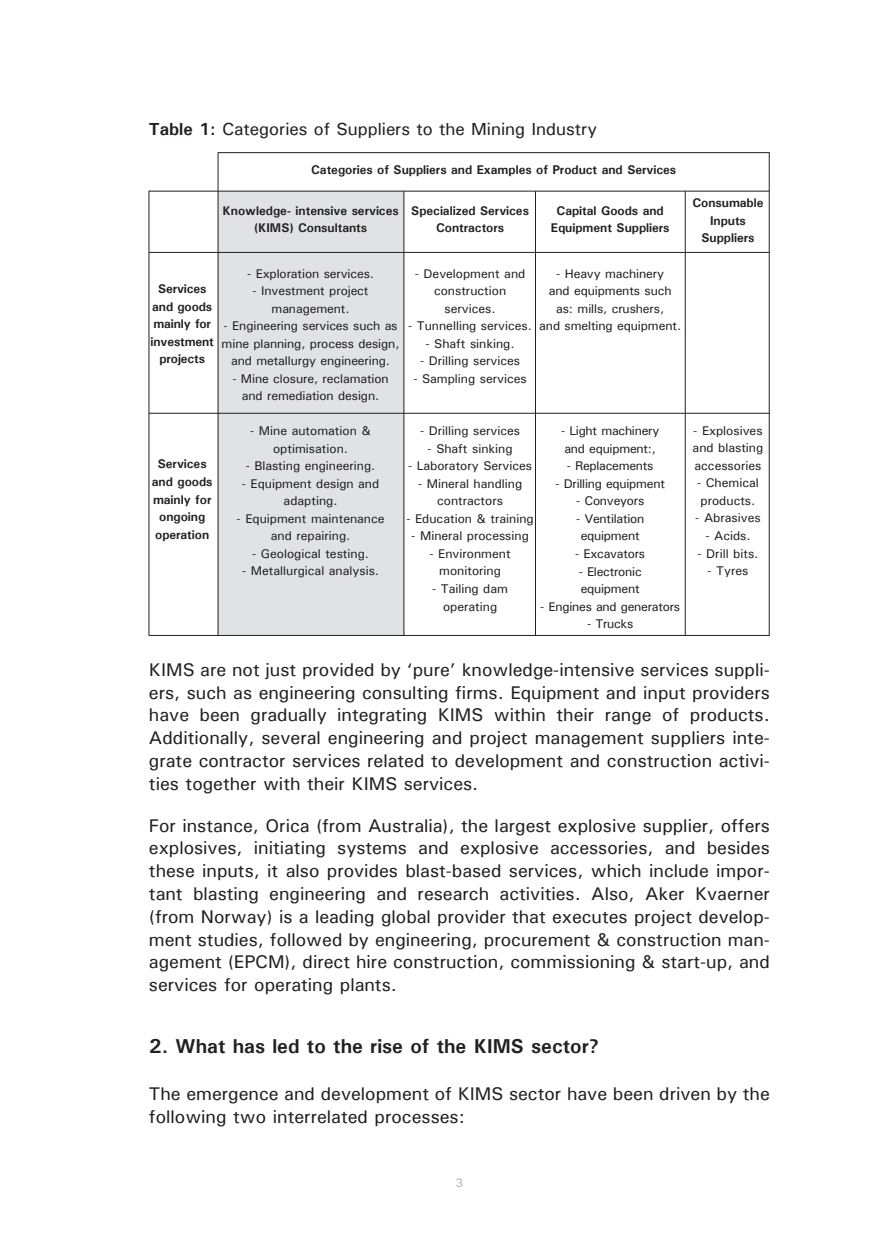
<style>
.page{position:relative;width:869px;height:1241px;background:#fff}
.page>*{position:absolute;margin:0;border:0;box-sizing:border-box;transform-origin:0 0}
.t1{font:700 20.12px "Univers";color:#231f20}
.t2{font:500 18.38px/22.8px "Univers";letter-spacing:-.005em;color:#231f20;text-align:justify}
.t3{font:500 17.5px "Univers";letter-spacing:-.005em;color:#231f20}
.t4{font:500 12.6px/17.5px "Univers";letter-spacing:-.005em;color:#231f20;text-align:center}
.t5{font:700 12.6px/17.5px "Univers";letter-spacing:-.005em;color:#231f20;text-align:center}
.t6{font:500 12.25px "Univers";color:#b2b3b7}
.s1{font-weight:700}
</style>
<div class="page">
<hr style="left:218px;top:152px;width:551px;height:1px;background:#231f20">
<hr style="left:768px;top:153px;width:1px;height:482px;background:#231f20">
<hr style="left:684px;top:191px;width:1px;height:444px;background:#231f20">
<div style="left:218px;top:191px;width:185px;height:444px;background:#e1e2e4"></div>
<hr style="left:149px;top:191px;width:619px;height:1px;background:#231f20">
<hr style="left:149px;top:252px;width:619px;height:1px;background:#231f20">
<hr style="left:149px;top:413px;width:619px;height:1px;background:#231f20">
<hr style="left:148px;top:191px;width:1px;height:444px;background:#231f20">
<hr style="left:217px;top:152px;width:1px;height:483px;background:#231f20">
<hr style="left:403px;top:191px;width:1px;height:444px;background:#231f20">
<hr style="left:535px;top:191px;width:1px;height:444px;background:#231f20">
<hr style="left:149px;top:635px;width:620px;height:1px;background:#231f20">
<p class="t3" style="left:149px;top:118px;width:449px"><span class="s1">Table 1:</span> Categories of Suppliers to the Mining Industry</p>
<p class="t5" style="left:311px;top:160px;width:366px">Categories of Suppliers and Examples of Product and Services</p>
<p class="t5" style="left:150px;top:280px;width:65px">Services and goods mainly for investment projects</p>
<p class="t5" style="left:152px;top:455px;width:62px">Services and goods mainly for ongoing operation</p>
<p class="t5" style="left:222px;top:201px;width:177px">Knowledge- intensive services (KIMS) Consultants</p>
<p class="t4" style="left:247px;top:264px;width:128px">- Exploration services.</p>
<p class="t4" style="left:252px;top:282px;width:117px">- Investment project management.</p>
<p class="t4" style="left:221px;top:317px;width:179px">- Engineering services such as mine planning, process design, and metallurgy engineering.</p>
<p class="t4" style="left:232px;top:369px;width:158px">- Mine closure, reclamation and remediation design.</p>
<p class="t4" style="left:250px;top:422px;width:122px">- Mine automation &amp; optimisation.</p>
<p class="t4" style="left:246px;top:457px;width:131px">- Blasting engineering.</p>
<p class="t4" style="left:242px;top:474px;width:139px">- Equipment design and adapting.</p>
<p class="t4" style="left:236px;top:509px;width:149px">- Equipment maintenance and repairing.</p>
<p class="t4" style="left:252px;top:544px;width:118px">- Geological testing.</p>
<p class="t4" style="left:242px;top:562px;width:138px">- Metallurgical analysis.</p>
<p class="t5" style="left:411px;top:201px;width:119px">Specialized Services<br>Contractors</p>
<p class="t4" style="left:414px;top:264px;width:112px">- Development and construction services.</p>
<p class="t4" style="left:408px;top:317px;width:125px">- Tunnelling services.</p>
<p class="t4" style="left:425px;top:334px;width:91px">- Shaft sinking.</p>
<p class="t4" style="left:420px;top:352px;width:101px">- Drilling services</p>
<p class="t4" style="left:413px;top:369px;width:115px">- Sampling services</p>
<p class="t5" style="left:550px;top:201px;width:120px">Capital Goods and<br>Equipment Suppliers</p>
<p class="t4" style="left:539px;top:264px;width:143px">- Heavy machinery<br>and equipments such as: mills, crushers,<br>and smelting equipment.</p>
<p class="t4" style="left:420px;top:422px;width:101px">- Drilling services</p>
<p class="t4" style="left:427px;top:439px;width:86px">- Shaft sinking</p>
<p class="t4" style="left:408px;top:457px;width:125px">- Laboratory Services</p>
<p class="t4" style="left:418px;top:474px;width:106px">- Mineral handling contractors</p>
<p class="t4" style="left:406px;top:509px;width:129px">- Education &amp; training</p>
<p class="t4" style="left:411px;top:527px;width:119px">- Mineral processing</p>
<p class="t4" style="left:429px;top:544px;width:83px">- Environment monitoring</p>
<p class="t4" style="left:432px;top:579px;width:77px">- Tailing dam operating</p>
<p class="t4" style="left:561px;top:422px;width:100px;text-align:left">- Light machinery and equipment:,</p>
<p class="t4" style="left:566px;top:457px;width:88px">- Replacements</p>
<p class="t4" style="left:555px;top:474px;width:111px">- Drilling equipment</p>
<p class="t4" style="left:576px;top:492px;width:70px">- Conveyors</p>
<p class="t4" style="left:575px;top:509px;width:70px">- Ventilation equipment</p>
<p class="t4" style="left:575px;top:544px;width:71px">- Excavators</p>
<p class="t4" style="left:578px;top:562px;width:64px;text-align:left">- Electronic equipment</p>
<p class="t4" style="left:540px;top:597px;width:141px">- Engines and generators</p>
<p class="t4" style="left:586px;top:614px;width:48px">- Trucks</p>
<p class="t5" style="left:692px;top:194px;width:73px">Consumable<br>Inputs<br>Suppliers</p>
<p class="t4" style="left:692px;top:421px;width:72px;text-align:justify">- Explosives and blasting accessories</p>
<p class="t4" style="left:696px;top:474px;width:63px;text-align:left">- Chemical products.</p>
<p class="t4" style="left:695px;top:509px;width:67px">- Abrasives</p>
<p class="t4" style="left:705px;top:526px;width:47px">- Acids.</p>
<p class="t4" style="left:697px;top:544px;width:62px">- Drill bits.</p>
<p class="t4" style="left:707px;top:561px;width:42px">- Tyres</p>
<p class="t2" style="left:149px;top:657px;width:622px">KIMS are not just provided by ‘pure’ knowledge-intensive services suppli&shy;ers, such as engineering consulting firms. Equipment and input providers have been gradually integrating KIMS within their range of products.<br>Additionally, several engineering and project management suppliers inte&shy;grate contractor services related to development and construction activi&shy;ties together with their KIMS services.</p>
<p class="t2" style="left:149px;top:813px;width:622px">For instance, Orica (from Australia), the largest explosive supplier, offers explosives, initiating systems and explosive accessories, and besides these inputs, it also provides blast-based services, which include impor&shy;tant blasting engineering and research activities. Also, Aker Kvaerner (from Norway) is a leading global provider that executes project develop&shy;ment studies, followed by engineering, procurement &amp; construction man&shy;agement (EPCM), direct hire construction, commissioning &amp; start-up, and services for operating plants.</p>
<p class="t1" style="left:149px;top:1032px;width:451px">2. What has led to the rise of the KIMS sector?</p>
<p class="t2" style="left:149px;top:1082px;width:622px">The emergence and development of KIMS sector have been driven by the following two interrelated processes:</p>
<p class="t6" style="left:455px;top:1175px;width:9px">3</p>
</div>
